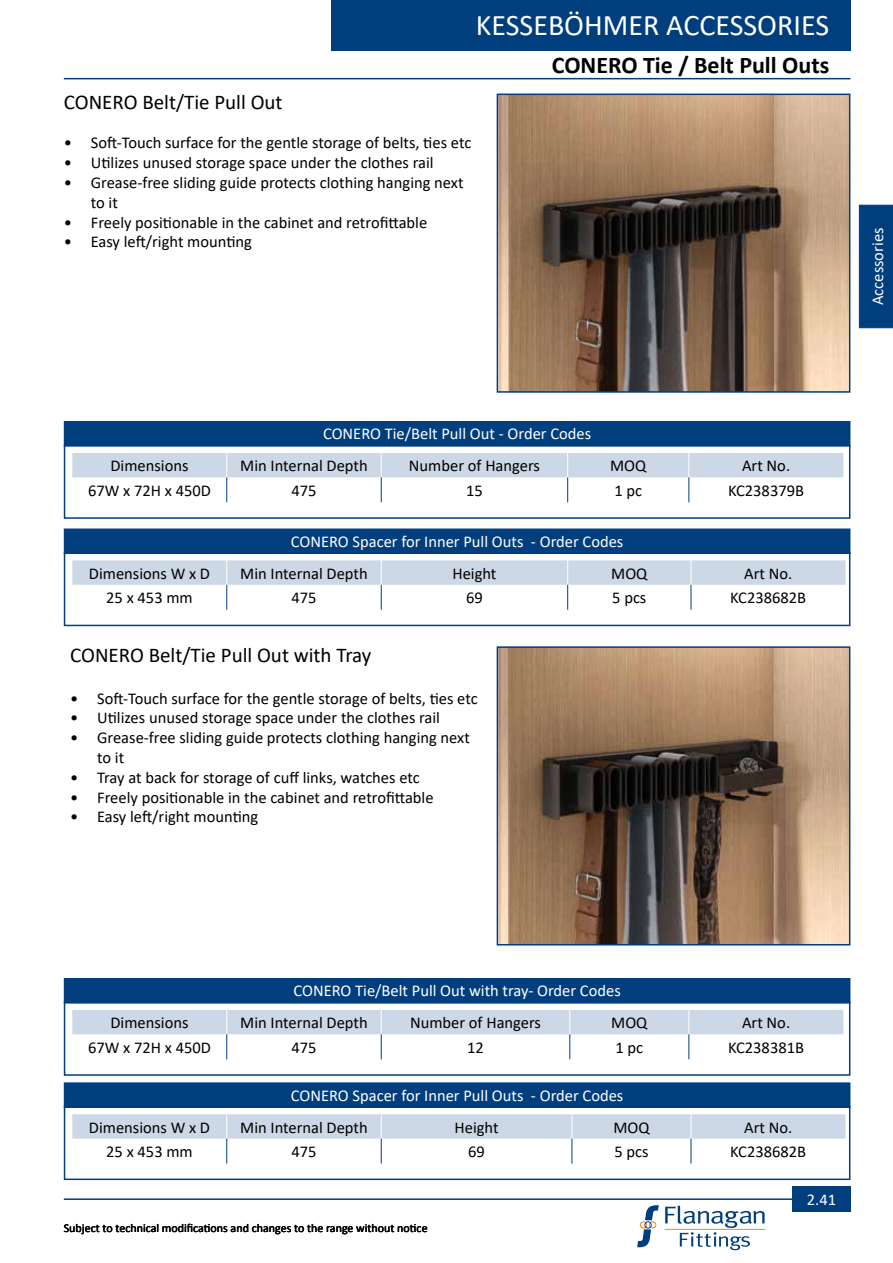
<style>
.page{position:relative;width:893px;height:1263px;background:#fff}
.page>*{position:absolute;margin:0;border:0;box-sizing:border-box;transform-origin:0 0}
.t1{font:30px "Calibri";letter-spacing:-.005em;color:#fff}
.t2{font:700 24px "Calibri";color:#000}
.t3{font:21px "Calibri";color:#000}
.t4{font:16.5px/19.8px "Calibri";color:#000}
.t5{font:16.5px "Calibri";color:#fff}
.t6{font:12px "Calibri";color:#000}
</style>
<div class="page">
<div style="left:331px;top:0;width:519px;height:50px;background:#003e7e"></div>
<hr style="left:64px;top:78px;width:786px;height:1px;background:#003e7e">
<hr style="left:64px;top:1198px;width:786px;height:2px;background:#003e7e">
<svg style="left:637px;top:1205px;width:22px;height:42px"></svg>
<svg style="left:665px;top:1205px;width:100px;height:45px"></svg>
<hr style="left:665px;top:1229px;width:100px;height:1px;background:#f58426">
<div style="left:792px;top:1186px;width:58px;height:26px;background:#003e7e"></div>
<div style="left:859px;top:205px;width:34px;height:123px;background:#003e7e"></div>
<img style="left:500px;top:97px;width:347px;height:293px">
<div style="left:497px;top:94px;width:353px;height:299px;border:2px solid #003e7e"></div>
<img style="left:500px;top:649px;width:347px;height:293px">
<div style="left:497px;top:646px;width:353px;height:299px;border:2px solid #003e7e"></div>
<div style="left:65px;top:422px;width:785px;height:24px;background:#003e7e"></div>
<div style="left:64px;top:421px;width:786px;height:26px;border:2px solid #003e7e"></div>
<div style="left:65px;top:979px;width:785px;height:24px;background:#003e7e"></div>
<div style="left:64px;top:978px;width:786px;height:25px;border:2px solid #003e7e"></div>
<div style="left:64px;top:444px;width:786px;height:75px;border:2px solid #003e7e"></div>
<div style="left:64px;top:1001px;width:786px;height:75px;border:2px solid #003e7e"></div>
<svg style="left:72px;top:453px;width:771px;height:49px"></svg>
<svg style="left:72px;top:1010px;width:771px;height:49px"></svg>
<div style="left:65px;top:529px;width:785px;height:24px;background:#003e7e"></div>
<div style="left:64px;top:528px;width:786px;height:26px;border:2px solid #003e7e"></div>
<div style="left:64px;top:552px;width:786px;height:74px;border:2px solid #003e7e"></div>
<svg style="left:72px;top:560px;width:773px;height:50px"></svg>
<div style="left:65px;top:1083px;width:785px;height:24px;background:#003e7e"></div>
<div style="left:64px;top:1082px;width:786px;height:26px;border:2px solid #003e7e"></div>
<div style="left:64px;top:1106px;width:786px;height:74px;border:2px solid #003e7e"></div>
<svg style="left:72px;top:1114px;width:773px;height:49px"></svg>
<h1 class="t1" style="left:476px;top:4px;width:355px">KESSEBÖHMER ACCESSORIES</h1>
<h1 class="t1" style="left:616px;top:7px;width:235px">Faber cooker hoods</h1>
<p class="t3" style="left:64px;top:88px;width:220px">CONERO Belt/Tie Pull Out</p>
<p class="t4" style="left:64px;top:133px;width:409px">• Soft-Touch surface for the gentle storage of belts, ties etc</p>
<p class="t4" style="left:64px;top:152px;width:371px">• Utilizes unused storage space under the clothes rail</p>
<p class="t4" style="left:91px;top:172px;width:374px;text-indent:-27px">• Grease-free sliding guide protects clothing hanging next to it</p>
<p class="t4" style="left:64px;top:212px;width:365px">• Freely positionable in the cabinet and retrofittable</p>
<p class="t4" style="left:64px;top:232px;width:190px">• Easy left/right mounting</p>
<h2 class="t2" style="left:552px;top:48px;width:279px">CONERO Tie / Belt Pull Outs</h2>
<p class="t5" style="left:866px;top:305px;width:79px;rotate:-90deg">Accessories</p>
<p class="t5" style="left:323px;top:422px;width:270px">CONERO Tie/Belt Pull Out - Order Codes</p>
<p class="t4" style="left:110px;top:456px;width:80px">Dimensions</p>
<p class="t4" style="left:240px;top:456px;width:129px">Min Internal Depth</p>
<p class="t4" style="left:409px;top:456px;width:132px">Number of Hangers</p>
<p class="t4" style="left:610px;top:456px;width:38px">MOQ</p>
<p class="t4" style="left:742px;top:456px;width:50px">Art No.</p>
<p class="t4" style="left:88px;top:480px;width:124px">67W x 72H x 450D</p>
<p class="t4" style="left:291px;top:480px;width:27px">475</p>
<p class="t4" style="left:466px;top:480px;width:18px">15</p>
<p class="t4" style="left:614px;top:480px;width:29px">1 pc</p>
<p class="t4" style="left:728px;top:480px;width:77px">KC238379B</p>
<p class="t5" style="left:291px;top:530px;width:334px">CONERO Spacer for Inner Pull Outs - Order Codes</p>
<p class="t4" style="left:89px;top:563px;width:123px">Dimensions W x D</p>
<p class="t4" style="left:240px;top:563px;width:129px">Min Internal Depth</p>
<p class="t4" style="left:452px;top:563px;width:46px">Height</p>
<p class="t4" style="left:611px;top:563px;width:38px">MOQ</p>
<p class="t4" style="left:744px;top:563px;width:50px">Art No.</p>
<p class="t4" style="left:106px;top:588px;width:88px">25 x 453 mm</p>
<p class="t4" style="left:291px;top:587px;width:27px">475</p>
<p class="t4" style="left:466px;top:587px;width:18px">69</p>
<p class="t4" style="left:612px;top:587px;width:36px">5 pcs</p>
<p class="t4" style="left:730px;top:587px;width:77px">KC238682B</p>
<p class="t3" style="left:70px;top:641px;width:303px">CONERO Belt/Tie Pull Out with Tray</p>
<p class="t4" style="left:70px;top:688px;width:409px">• Soft-Touch surface for the gentle storage of belts, ties etc</p>
<p class="t4" style="left:70px;top:707px;width:371px">• Utilizes unused storage space under the clothes rail</p>
<p class="t4" style="left:97px;top:727px;width:374px;text-indent:-27px">• Grease-free sliding guide protects clothing hanging next to it</p>
<p class="t4" style="left:70px;top:767px;width:351px">• Tray at back for storage of cuff links, watches etc</p>
<p class="t4" style="left:70px;top:787px;width:365px">• Freely positionable in the cabinet and retrofittable</p>
<p class="t4" style="left:70px;top:806px;width:190px">• Easy left/right mounting</p>
<p class="t5" style="left:293px;top:979px;width:329px">CONERO Tie/Belt Pull Out with tray- Order Codes</p>
<p class="t4" style="left:110px;top:1012px;width:80px">Dimensions</p>
<p class="t4" style="left:240px;top:1012px;width:129px">Min Internal Depth</p>
<p class="t4" style="left:410px;top:1012px;width:132px">Number of Hangers</p>
<p class="t4" style="left:611px;top:1012px;width:38px">MOQ</p>
<p class="t4" style="left:742px;top:1012px;width:50px">Art No.</p>
<p class="t4" style="left:88px;top:1037px;width:124px">67W x 72H x 450D</p>
<p class="t4" style="left:291px;top:1037px;width:27px">475</p>
<p class="t4" style="left:467px;top:1037px;width:18px">12</p>
<p class="t4" style="left:615px;top:1037px;width:29px">1 pc</p>
<p class="t4" style="left:728px;top:1037px;width:77px">KC238381B</p>
<p class="t5" style="left:291px;top:1083px;width:334px">CONERO Spacer for Inner Pull Outs - Order Codes</p>
<p class="t4" style="left:89px;top:1117px;width:123px">Dimensions W x D</p>
<p class="t4" style="left:240px;top:1117px;width:129px">Min Internal Depth</p>
<p class="t4" style="left:455px;top:1117px;width:46px">Height</p>
<p class="t4" style="left:613px;top:1117px;width:38px">MOQ</p>
<p class="t4" style="left:744px;top:1117px;width:50px">Art No.</p>
<p class="t4" style="left:106px;top:1141px;width:88px">25 x 453 mm</p>
<p class="t4" style="left:291px;top:1141px;width:27px">475</p>
<p class="t4" style="left:468px;top:1141px;width:18px">69</p>
<p class="t4" style="left:614px;top:1141px;width:36px">5 pcs</p>
<p class="t4" style="left:730px;top:1141px;width:77px">KC238682B</p>
<p class="t6" style="left:64px;top:1220px;width:365px">Subject to technical modifications and changes to the range without notice</p>
<p class="t5" style="left:807px;top:1188px;width:31px">2.41</p>
</div>
